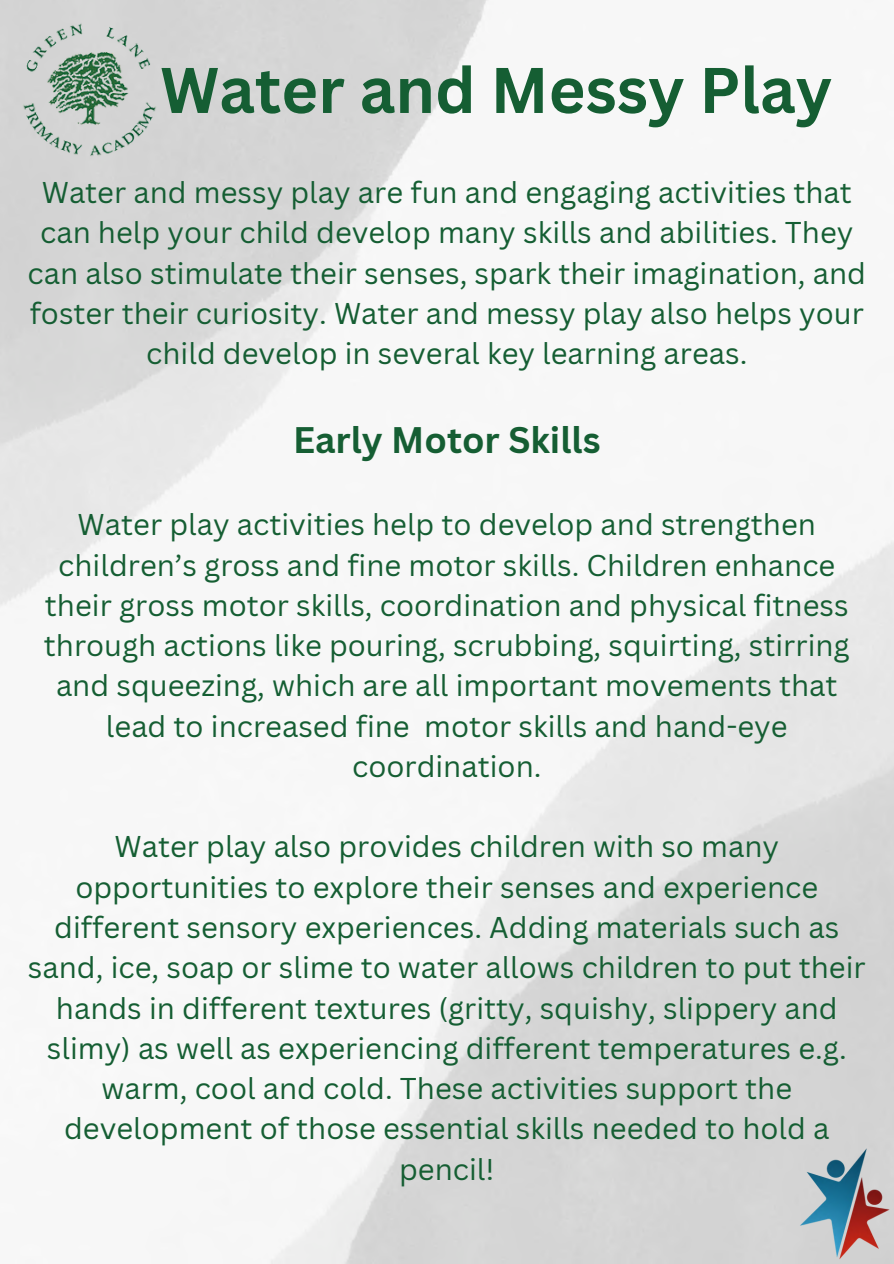
<style>
.page{position:relative;width:894px;height:1264px;background:#fff}
.page>*{position:absolute;margin:0;border:0;box-sizing:border-box;transform-origin:0 0}
.t1{font:700 63px "Canva Sans";color:#155e33}
.t2{font:700 36px "Canva Sans";color:#155e33}
.t3{font:29.25px/40.2px "Canva Sans";color:#155e33;text-align:center}
</style>
<div class="page">
<img style="left:21px;top:21px;width:137px;height:137px">
<img style="left:795px;top:1145px;width:98px;height:114px">
<p class="t1" style="left:160px;top:46px;width:673px">Water and Messy Play</p>
<p class="t3" style="left:27px;top:172px;width:839px">Water and messy play are fun and engaging activities that can help your child develop many skills and abilities. They can also stimulate their senses, spark their imagination, and foster their curiosity. Water and messy play also helps your child develop in several key learning areas.</p>
<p class="t2" style="left:293px;top:415px;width:309px">Early Motor Skills</p>
<p class="t3" style="left:44px;top:504px;width:807px">Water play activities help to develop and strengthen children’s gross and fine motor skills. Children enhance their gross motor skills, coordination and physical fitness through actions like pouring, scrubbing, squirting, stirring and squeezing, which are all important movements that lead to increased fine motor skills and hand-eye coordination.</p>
<p class="t3" style="left:28px;top:826px;width:839px">Water play also provides children with so many opportunities to explore their senses and experience different sensory experiences. Adding materials such as sand, ice, soap or slime to water allows children to put their hands in different textures (gritty, squishy, slippery and slimy) as well as experiencing different temperatures e.g. warm, cool and cold. These activities support the development of those essential skills needed to hold a pencil!</p>
</div>
